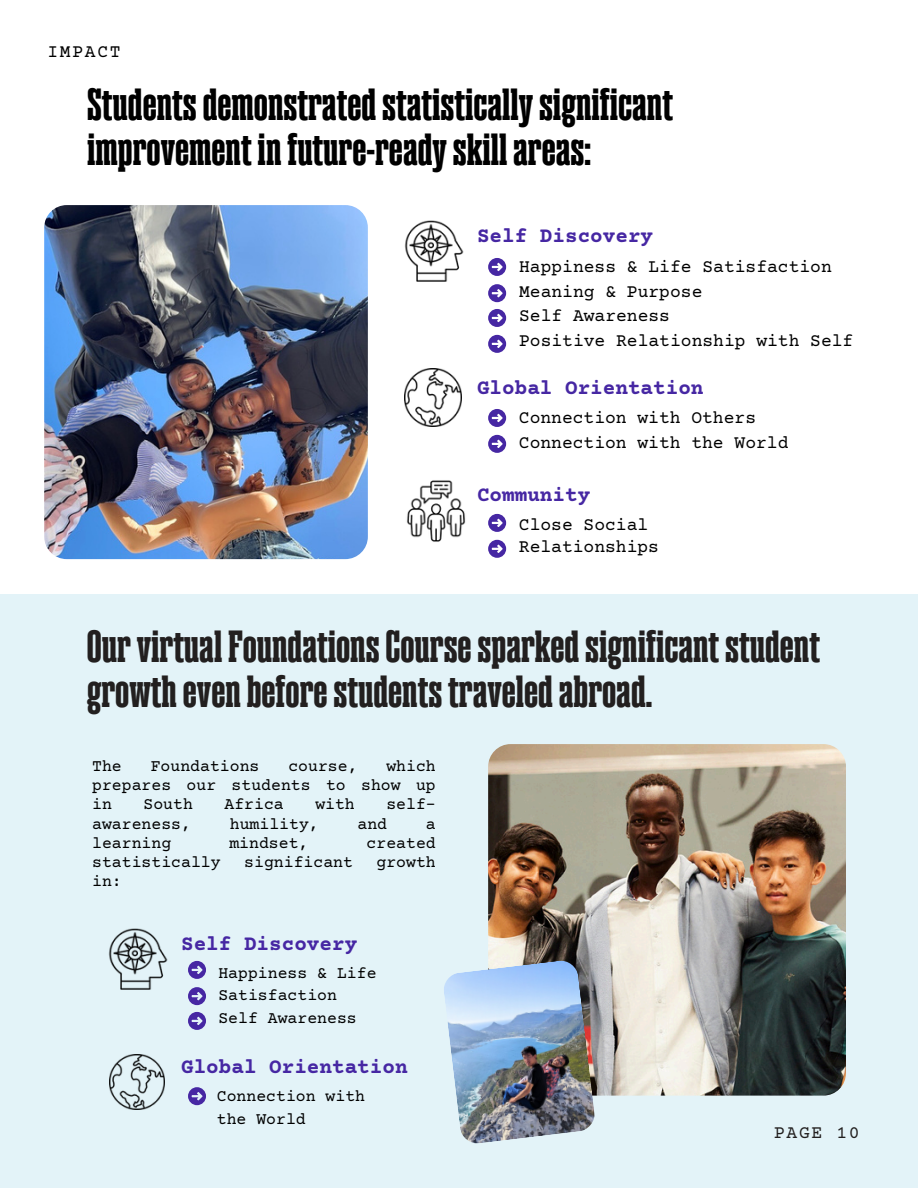
<style>
.page{position:relative;width:918px;height:1188px;background:#fff}
.page>*{position:absolute;margin:0;border:0;box-sizing:border-box;transform-origin:0 0}
.t1{font:800 45px/45px "Magno Serif";color:#221f1f}
.t2{font:800 45px/45px "Magno Serif";color:#000}
.t3{font:700 21px "Courier Prime";color:#4627a3}
.t4{font:18px/21.3px "Courier Prime";color:#000}
.t5{font:18px "Courier Prime";letter-spacing:.095em;color:#221f1f}
.t6{font:16.5px/22.5px "Courier Prime";color:#000}
</style>
<div class="page">
<img style="left:44px;top:205px;width:324px;height:354px;border-radius:22px">
<img style="left:404px;top:221px;width:60px;height:61px">
<img style="left:405px;top:369px;width:57px;height:57px">
<img style="left:406px;top:480px;width:60px;height:62px">
<div style="left:0;top:594px;width:918px;height:594px;background:#e3f3f8"></div>
<img style="left:488px;top:744px;width:358px;height:351px;border-radius:22px">
<img style="left:108px;top:929px;width:60px;height:60px">
<img style="left:110px;top:1055px;width:55px;height:55px">
<svg style="left:488px;top:258px;width:18px;height:18px"></svg>
<svg style="left:488px;top:284px;width:18px;height:18px"></svg>
<svg style="left:488px;top:309px;width:18px;height:18px"></svg>
<svg style="left:488px;top:335px;width:18px;height:18px"></svg>
<svg style="left:488px;top:409px;width:18px;height:18px"></svg>
<svg style="left:488px;top:435px;width:18px;height:18px"></svg>
<svg style="left:488px;top:514px;width:18px;height:18px"></svg>
<svg style="left:488px;top:540px;width:18px;height:18px"></svg>
<svg style="left:188px;top:961px;width:18px;height:18px"></svg>
<svg style="left:188px;top:987px;width:18px;height:18px"></svg>
<svg style="left:188px;top:1012px;width:18px;height:18px"></svg>
<svg style="left:188px;top:1087px;width:18px;height:18px"></svg>
<img style="left:444px;top:960px;width:152px;height:184px">
<p class="t4" style="left:47px;top:42px;width:75px">IMPACT</p>
<h2 class="t2" style="left:87px;top:82px;width:587px">Studentsdemonstratedstatisticallysignificant improvement infuture-readyskillareas:</h2>
<p class="t3" style="left:477px;top:226px;width:178px">Self Discovery</p>
<p class="t4" style="left:519px;top:257px;width:314px">Happiness &amp; Life Satisfaction</p>
<p class="t4" style="left:519px;top:282px;width:185px">Meaning &amp; Purpose</p>
<p class="t4" style="left:519px;top:307px;width:152px">Self Awareness</p>
<p class="t4" style="left:519px;top:332px;width:336px">Positive Relationship with Self</p>
<p class="t3" style="left:477px;top:377px;width:228px">Global Orientation</p>
<p class="t4" style="left:519px;top:408px;width:239px">Connection with Others</p>
<p class="t4" style="left:519px;top:433px;width:271px">Connection with the World</p>
<h2 class="t3" style="left:477px;top:485px;width:115px">Community</h2>
<p class="t4" style="left:519px;top:516px;width:142px">Close Social<br>Relationships</p>
<p class="t1" style="left:87px;top:623px;width:735px">OurvirtualFoundationsCoursesparkedsignificantstudent growthevenbeforestudentstraveledabroad.</p>
<h1 class="t6" style="left:92px;top:758px;width:345px;line-height:19.2px;text-align:justify;text-indent:294px">which prepares our students to show up in</h1>
<h1 class="t6" style="left:92px;top:756px;width:31px">The</h1>
<h1 class="t6" style="left:151px;top:756px;width:110px">Foundations</h1>
<h1 class="t6" style="left:288px;top:756px;width:71px">course,</h1>
<h1 class="t6" style="left:144px;top:795px;width:51px">South</h1>
<h1 class="t6" style="left:224px;top:795px;width:61px">Africa</h1>
<h1 class="t6" style="left:315px;top:795px;width:41px">with</h1>
<h1 class="t6" style="left:386px;top:795px;width:51px">self-</h1>
<h1 class="t6" style="left:92px;top:814px;width:100px">awareness,</h1>
<h1 class="t6" style="left:230px;top:814px;width:90px">humility,</h1>
<h1 class="t6" style="left:358px;top:814px;width:31px">and</h1>
<h1 class="t6" style="left:426px;top:814px;width:11px">a</h1>
<h1 class="t6" style="left:92px;top:833px;width:81px">learning</h1>
<h1 class="t6" style="left:229px;top:833px;width:81px">mindset,</h1>
<h1 class="t6" style="left:367px;top:833px;width:71px">created</h1>
<h1 class="t6" style="left:92px;top:852px;width:130px">statistically</h1>
<h1 class="t6" style="left:244px;top:852px;width:110px">significant</h1>
<h1 class="t6" style="left:377px;top:852px;width:61px">growth</h1>
<h1 class="t6" style="left:92px;top:871px;width:31px">in:</h1>
<p class="t3" style="left:181px;top:933px;width:178px">Self Discovery</p>
<p class="t6" style="left:218px;top:963px;width:160px">Happiness &amp; Life<br>Satisfaction</p>
<h2 class="t6" style="left:218px;top:1008px;width:140px">Self Awareness</h2>
<p class="t3" style="left:181px;top:1057px;width:228px">Global Orientation</p>
<p class="t6" style="left:217px;top:1086px;width:150px">Connection with the World</p>
<p class="t5" style="left:774px;top:1124px;width:87px">PAGE 10</p>
</div>
